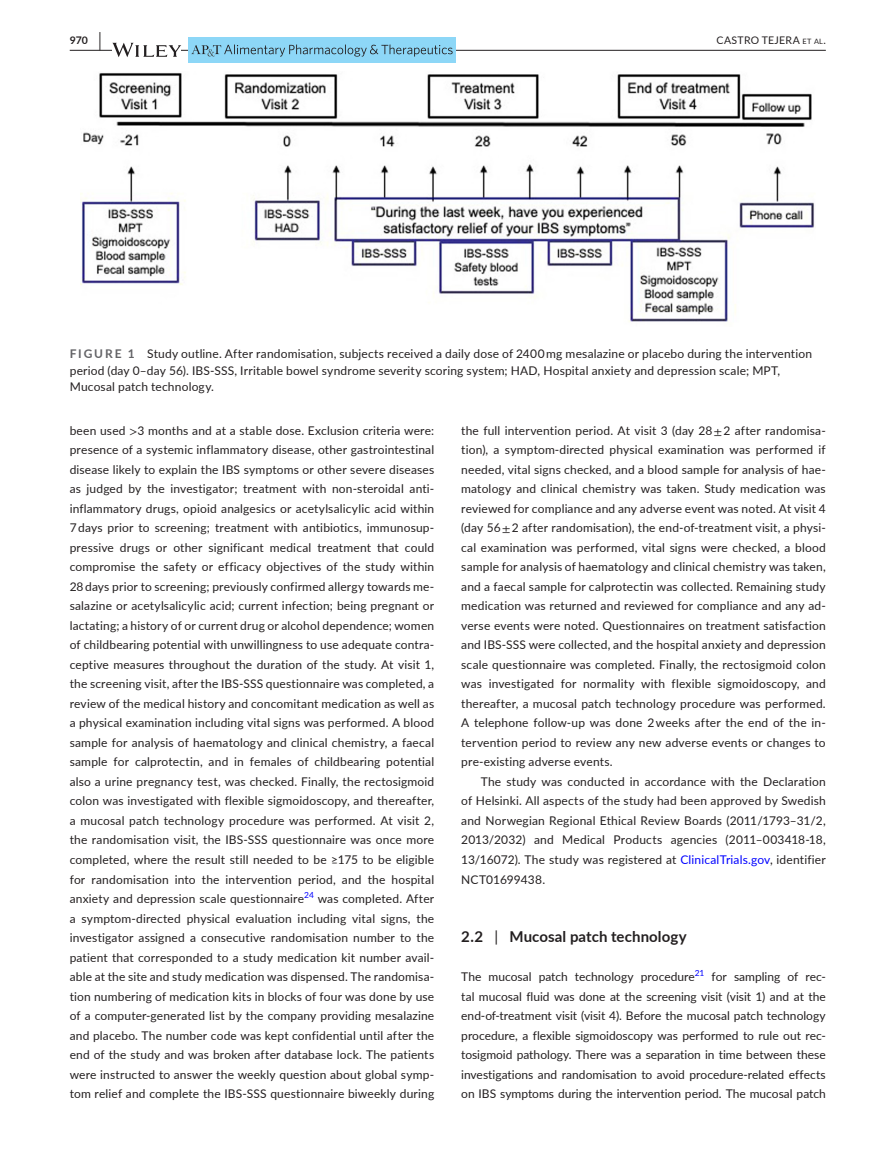
<style>
.page{position:relative;width:893px;height:1174px;background:#fff}
.page>*{position:absolute;margin:0;border:0;box-sizing:border-box;transform-origin:0 0}
.t1{font:700 15px "Lato";letter-spacing:.005em;color:#231f20}
.t2{font:12px/19.5px "Lato";letter-spacing:.015em;color:#231f20;text-align:justify}
.t3{font:10.5px "Lato";letter-spacing:.025em;color:#231f20}
.t4{font:700 10.5px "Lato";color:#231f20}
.s1{font-size:19.5px}
.s2{font-size:7.35px}
.s3{font-weight:700;color:#636366}
.s4{font-family:"STIX"}
.s5{color:#00f}
.s6{font-weight:400}
</style>
<div class="page">
<hr style="left:70px;top:50px;width:756px;height:1px;background:#231f20">
<svg style="left:112px;top:43px;width:69px;height:14px"></svg>
<div style="left:189px;top:38px;width:267px;height:25px;background:#8dd7f7"></div>
<svg style="left:191px;top:44px;width:262px;height:13px"></svg>
<img style="left:80px;top:73px;width:735px;height:249px">
<p class="t4" style="left:70px;top:33px;width:33px">970 <span class="s1">|</span></p>
<p class="t3" style="left:717px;top:33px;width:111px">CASTRO TEJERA <span class="s2">et al</span>.</p>
<p class="t2" style="left:70px;top:345px;width:744px;line-height:16.5px;text-align:left"><span class="s3">FIGURE 1</span> Study outline. After randomisation, subjects received a daily dose of 2400 mg mesalazine or placebo during the intervention period (day 0–day 56). IBS-SSS, Irritable bowel syndrome severity scoring system; HAD, Hospital anxiety and depression scale; MPT,<br>Mucosal patch technology.</p>
<p class="t2" style="left:70px;top:420px;width:366px">been used <span class="s4">&gt;</span>3 months and at a stable dose. Exclusion criteria were: presence of a systemic inflammatory disease, other gastrointestinal disease likely to explain the IBS symptoms or other severe diseases as judged by the investigator; treatment with non-steroidal anti&shy;inflammatory drugs, opioid analgesics or acetylsalicylic acid within 7 days prior to screening; treatment with antibiotics, immunosup&shy;pressive drugs or other significant medical treatment that could compromise the safety or efficacy objectives of the study within 28 days prior to screening; previously confirmed allergy towards me&shy;salazine or acetylsalicylic acid; current infection; being pregnant or lactating; a history of or current drug or alcohol dependence; women of childbearing potential with unwillingness to use adequate contra&shy;ceptive measures throughout the duration of the study. At visit 1, the screening visit, after the IBS-SSS questionnaire was completed, a review of the medical history and concomitant medication as well as a physical examination including vital signs was performed. A blood sample for analysis of haematology and clinical chemistry, a faecal sample for calprotectin, and in females of childbearing potential also a urine pregnancy test, was checked. Finally, the rectosigmoid colon was investigated with flexible sigmoidoscopy, and thereafter, a mucosal patch technology procedure was performed. At visit 2, the randomisation visit, the IBS-SSS questionnaire was once more completed, where the result still needed to be ≥175 to be eligible for randomisation into the intervention period, and the hospital anxiety and depression scale questionnaire<sup>24</sup> was completed. After a symptom-directed physical evaluation including vital signs, the investigator assigned a consecutive randomisation number to the patient that corresponded to a study medication kit number avail&shy;able at the site and study medication was dispensed. The randomisa&shy;tion numbering of medication kits in blocks of four was done by use of a computer-generated list by the company providing mesalazine and placebo. The number code was kept confidential until after the end of the study and was broken after database lock. The patients were instructed to answer the weekly question about global symp&shy;tom relief and complete the IBS-SSS questionnaire biweekly during</p>
<p class="t2" style="left:461px;top:420px;width:366px">the full intervention period. At visit 3 (day 28 <span class="s4">±</span> 2 after randomisa&shy;tion), a symptom-directed physical examination was performed if needed, vital signs checked, and a blood sample for analysis of hae&shy;matology and clinical chemistry was taken. Study medication was reviewed for compliance and any adverse event was noted. At visit 4 (day 56 <span class="s4">±</span> 2 after randomisation), the end-of-treatment visit, a physi&shy;cal examination was performed, vital signs were checked, a blood sample for analysis of haematology and clinical chemistry was taken, and a faecal sample for calprotectin was collected. Remaining study medication was returned and reviewed for compliance and any ad&shy;verse events were noted. Questionnaires on treatment satisfaction and IBS-SSS were collected, and the hospital anxiety and depression scale questionnaire was completed. Finally, the rectosigmoid colon was investigated for normality with flexible sigmoidoscopy, and thereafter, a mucosal patch technology procedure was performed.<br>A telephone follow-up was done 2 weeks after the end of the in&shy;tervention period to review any new adverse events or changes to pre-existing adverse events.</p>
<p class="t2" style="left:461px;top:771px;width:366px;text-indent:20px">The study was conducted in accordance with the Declaration of Helsinki. All aspects of the study had been approved by Swedish and Norwegian Regional Ethical Review Boards (2011/1793–31/2, 2013/2032) and Medical Products agencies (2011–003418-18, 13/16072). The study was registered at <span class="s5">ClinicalTrials.gov</span>, identifier NCT01699438.</p>
<p class="t1" style="left:461px;top:925px;width:227px">2.2 <span class="s6">|</span> Mucosal patch technology</p>
<p class="t2" style="left:461px;top:966px;width:366px">The mucosal patch technology procedure<sup>21</sup> for sampling of rec&shy;tal mucosal fluid was done at the screening visit (visit 1) and at the end-of-treatment visit (visit 4). Before the mucosal patch technology procedure, a flexible sigmoidoscopy was performed to rule out rec&shy;tosigmoid pathology. There was a separation in time between these investigations and randomisation to avoid procedure-related effects on IBS symptoms during the intervention period. The mucosal patch</p>
</div>
